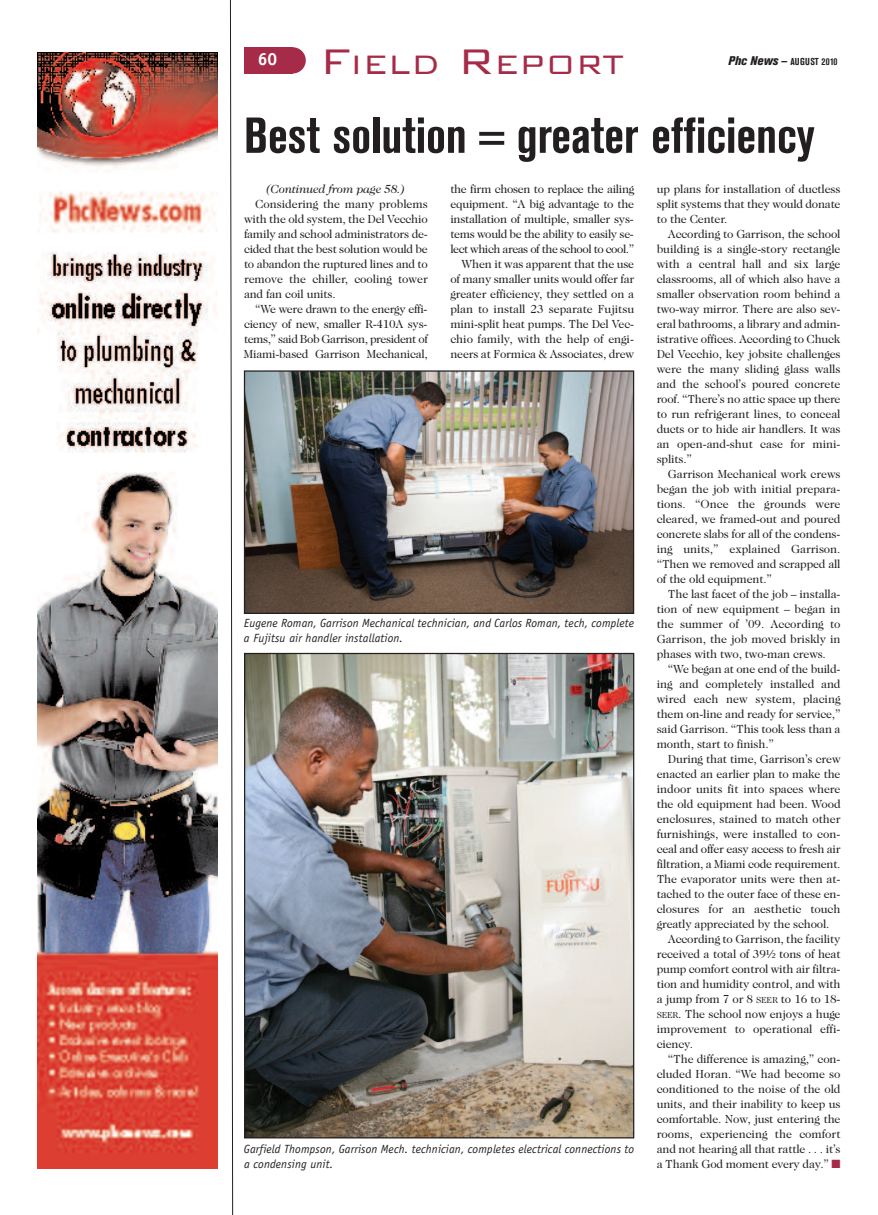
<style>
.page{position:relative;width:878px;height:1215px;background:#fff}
.page>*{position:absolute;margin:0;border:0;box-sizing:border-box;transform-origin:0 0}
.t1{font:700 condensed 50px "Akzidenz Grotesk BE";color:#231f20}
.t2{font:300 35.62px "Bank Gothic";color:#a62b48}
.t3{font:700 17.5px "Officina Sans";color:#fff}
.t4{font:11.88px/15px "Caslon Two Twenty Four";letter-spacing:-.015em;color:#231f20;text-align:justify}
.t5{font:italic 11.88px/15px "Officina Sans";letter-spacing:.01em;color:#231f20}
.t6{font:italic 11.88px "Caslon Two Twenty Four";letter-spacing:-.015em;color:#231f20}
.t7{font:700 condensed 10px "Akzidenz Grotesk BE";letter-spacing:.035em;color:#231f20}
.s1{font-size:47.5px}
.s2{font-weight:800;font-style:italic;font-size:12.5px}
.s3{font-size:12.5px}
.s4{font-size:8.88px}
.s5{color:#a62b48}
</style>
<div class="page">
<div style="left:244px;top:47px;width:48px;height:26px;background:#a62b48"></div>
<div style="left:279px;top:47px;width:27px;height:26px;background:#a62b48;border-radius:50%"></div>
<img style="left:246px;top:372px;width:386px;height:240px">
<div style="left:244px;top:370px;width:390px;height:244px;border:1px solid #231f20"></div>
<img style="left:246px;top:655px;width:386px;height:481px">
<svg style="left:230px;top:0;width:3px;height:1215px"></svg>
<img style="left:38px;top:52px;width:180px;height:1116px">
<h2 class="t2" style="left:320px;top:45px;width:305px"><span class="s1">F</span>ield <span class="s1">R</span>epoRt</h2>
<h3 class="t3" style="left:258px;top:53px;width:21px">60</h3>
<p class="t7" style="left:728px;top:58px;width:111px"><span class="s2">Phc News</span> <span class="s3">—</span> AUGUST 2010</p>
<h1 class="t1" style="left:244px;top:118px;width:572px">Best solution = greater efficiency</h1>
<p class="t6" style="left:266px;top:185px;width:141px">(Continued from page 58.)</p>
<p class="t4" style="left:450px;top:183px;width:185px;text-align:right">the firm chosen to replace the ailing equipment. “A big advantage to the installation of multiple, smaller sys&shy;tems would be the ability to easily se&shy;lect which areas of the school to cool.” When it was apparent that the use of many smaller units would offer far greater efficiency, they settled on a plan to install 23 separate Fujitsu mini-split heat pumps. The Del Vec&shy;chio family, with the help of engi&shy;neers at Formica &amp; Associates, drew</p>
<p class="t4" style="left:656px;top:183px;width:185px">up plans for installation of ductless split systems that they would donate to the Center.</p>
<p class="t4" style="left:244px;top:198px;width:185px;text-indent:11px">Considering the many problems with the old system, the Del Vecchio family and school administrators de&shy;cided that the best solution would be to abandon the ruptured lines and to remove the chiller, cooling tower and fan coil units.</p>
<p class="t4" style="left:244px;top:303px;width:185px;text-indent:11px">“We were drawn to the energy effi&shy;ciency of new, smaller R-410A sys&shy;tems,” said Bob Garrison, president of Miami-based Garrison Mechanical,</p>
<p class="t4" style="left:656px;top:228px;width:185px;text-indent:11px">According to Garrison, the school building is a single-story rectangle with a central hall and six large classrooms, all of which also have a smaller observation room behind a two-way mirror. There are also sev&shy;eral bathrooms, a library and admin&shy;istrative offices. According to Chuck Del Vecchio, key jobsite challenges were the many sliding glass walls and the school’s poured concrete roof. “There’s no attic space up there to run refrigerant lines, to conceal ducts or to hide air handlers. It was an open-and-shut case for mini&shy;splits.”</p>
<p class="t4" style="left:656px;top:468px;width:185px;text-indent:11px">Garrison Mechanical work crews began the job with initial prepara&shy;tions. “Once the grounds were cleared, we framed-out and poured concrete slabs for all of the condens&shy;ing units,” explained Garrison. “Then we removed and scrapped all of the old equipment.”</p>
<p class="t4" style="left:656px;top:588px;width:185px;text-indent:11px">The last facet of the job – installa&shy;tion of new equipment – began in the summer of ’09. According to Garrison, the job moved briskly in phases with two, two-man crews.</p>
<p class="t4" style="left:656px;top:663px;width:185px;text-indent:11px">“We began at one end of the build&shy;ing and completely installed and wired each new system, placing them on-line and ready for service,” said Garrison. “This took less than a month, start to finish.”</p>
<p class="t4" style="left:668px;top:753px;width:174px">During that time, Garrison’s crew</p>
<p class="t4" style="left:656px;top:768px;width:185px">enacted an earlier plan to make the</p>
<p class="t4" style="left:656px;top:783px;width:185px">indoor units fit into spaces where</p>
<p class="t4" style="left:656px;top:798px;width:185px">the old equipment had been. Wood</p>
<p class="t4" style="left:656px;top:813px;width:185px">enclosures, stained to match other</p>
<p class="t4" style="left:656px;top:828px;width:185px">furnishings, were installed to con-</p>
<p class="t4" style="left:656px;top:843px;width:185px">ceal and offer easy access to fresh air</p>
<p class="t4" style="left:656px;top:858px;width:185px">filtration, a Miami code requirement.</p>
<p class="t4" style="left:656px;top:873px;width:185px">The evaporator units were then at-</p>
<p class="t4" style="left:656px;top:888px;width:185px">tached to the outer face of these en-</p>
<p class="t4" style="left:656px;top:903px;width:185px">closures for an aesthetic touch</p>
<p class="t4" style="left:656px;top:918px;width:174px">greatly appreciated by the school.</p>
<p class="t4" style="left:668px;top:933px;width:174px">According to Garrison, the facility</p>
<p class="t4" style="left:656px;top:948px;width:185px">received a total of 39½ tons of heat</p>
<p class="t4" style="left:656px;top:963px;width:185px">pump comfort control with air filtra-</p>
<p class="t4" style="left:656px;top:978px;width:185px">tion and humidity control, and with</p>
<p class="t4" style="left:656px;top:993px;width:185px">a jump from 7 or 8 <span class="s4">SEER</span> to 16 to 18-</p>
<p class="t4" style="left:656px;top:1008px;width:185px"><span class="s4">SEER</span>. The school now enjoys a huge</p>
<p class="t4" style="left:656px;top:1023px;width:185px">improvement to operational effi-</p>
<p class="t4" style="left:656px;top:1038px;width:38px">ciency.</p>
<p class="t4" style="left:668px;top:1053px;width:174px">“The difference is amazing,” con-</p>
<p class="t4" style="left:656px;top:1068px;width:185px">cluded Horan. “We had become so</p>
<p class="t4" style="left:656px;top:1083px;width:185px">conditioned to the noise of the old</p>
<p class="t4" style="left:656px;top:1098px;width:185px">units, and their inability to keep us</p>
<p class="t4" style="left:656px;top:1113px;width:185px">comfortable. Now, just entering the</p>
<p class="t4" style="left:656px;top:1128px;width:185px">rooms, experiencing the comfort</p>
<p class="t4" style="left:656px;top:1143px;width:185px">and not hearing all that rattle . . . it’s</p>
<p class="t4" style="left:656px;top:1158px;width:185px">a Thank God moment every day.” <span class="s5">■</span></p>
<p class="t5" style="left:244px;top:617px;width:391px">Eugene Roman, Garrison Mechanical technician, and Carlos Roman, tech, complete a Fujitsu air handler installation.</p>
<p class="t5" style="left:244px;top:1143px;width:392px">Garfield Thompson, Garrison Mech. technician, completes electrical connections to a condensing unit.</p>
</div>
